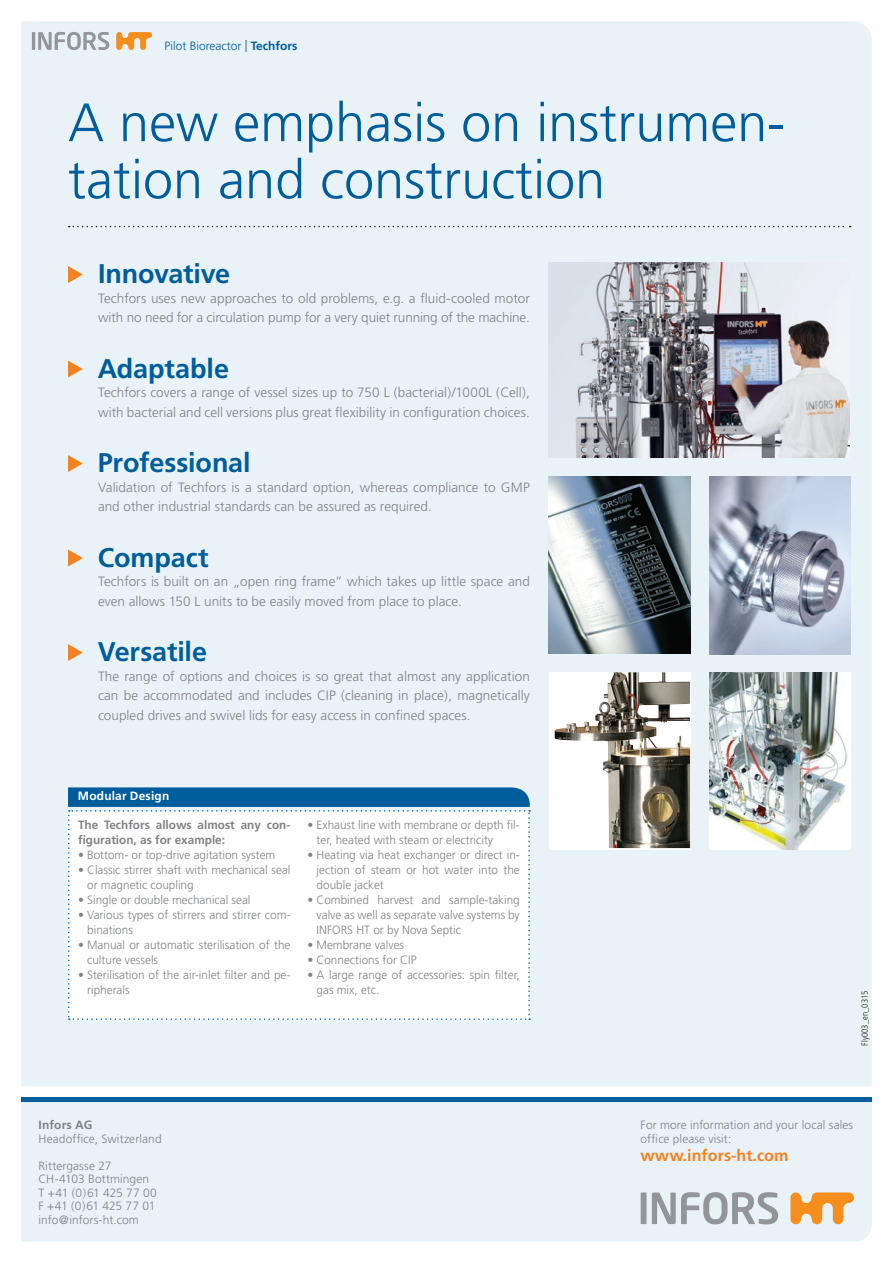
<style>
.page{position:relative;width:893px;height:1263px;background:#fff}
.page>*{position:absolute;margin:0;border:0;box-sizing:border-box;transform-origin:0 0}
.t1{font:300 54px/57px "Frutiger";color:#005d9c}
.t2{font:700 27px "Frutiger";letter-spacing:-.005em;color:#005d9c}
.t3{font:700 16.2px "Frutiger";color:#f58220}
.t4{font:300 13.5px/19.5px "Frutiger";color:#808285}
.t5{font:300 12px/15px "Frutiger";color:#808285}
.t6{font:700 12px/15px "Frutiger";color:#808285}
.t7{font:300 12px "Frutiger";color:#005d9c}
.t8{font:700 12px "Frutiger";letter-spacing:.015em;color:#fff}
.t9{font:300 condensed 8.85px "Frutiger";color:#231f20}
.s1{font-weight:700}
</style>
<div class="page">
<div style="left:21px;top:21px;width:851px;height:1065px;background:#e8f2f7"></div>
<hr style="left:32px;top:32px;width:3px;height:18px;background:#939598">
<svg style="left:38px;top:32px;width:71px;height:18px"></svg>
<svg style="left:116px;top:32px;width:36px;height:18px"></svg>
<svg style="left:69px;top:226px;width:782px;height:1px"></svg>
<svg style="left:68px;top:266px;width:15px;height:17px"></svg>
<svg style="left:68px;top:360px;width:15px;height:18px"></svg>
<svg style="left:68px;top:455px;width:15px;height:17px"></svg>
<svg style="left:68px;top:549px;width:15px;height:18px"></svg>
<svg style="left:68px;top:644px;width:15px;height:17px"></svg>
<div style="left:549px;top:672px;width:141px;height:177px;background:#fff"></div>
<img style="left:554px;top:672px;width:136px;height:176px">
<img style="left:709px;top:673px;width:141px;height:177px">
<img style="left:549px;top:477px;width:141px;height:177px">
<svg style="left:68px;top:787px;width:464px;height:233px"></svg>
<img style="left:709px;top:477px;width:141px;height:177px">
<img style="left:549px;top:263px;width:301px;height:195px">
<div style="left:21px;top:1102px;width:851px;height:140px;background:#e8f2f7"></div>
<hr style="left:21px;top:1098px;width:851px;height:4px;background:#005d9c">
<div style="left:641px;top:1192px;width:6px;height:32px;background:#939598"></div>
<svg style="left:652px;top:1192px;width:126px;height:32px;background:#bdc3c7"></svg>
<svg style="left:790px;top:1192px;width:64px;height:32px;background:#f0b16b"></svg>
<p class="t7" style="left:164px;top:39px;width:135px">Pilot Bioreactor | <span class="s1">Techfors</span></p>
<h1 class="t1" style="left:68px;top:95px;width:719px">A new emphasis on instrumen&shy;tation and construction</h1>
<h2 class="t2" style="left:98px;top:258px;width:134px">Innovative</h2>
<p class="t4" style="left:98px;top:288px;width:433px">Techfors uses new approaches to old problems, e.g. a fluid-cooled motor with no need for a circulation pump for a very quiet running of the machine.</p>
<h2 class="t2" style="left:98px;top:352px;width:133px">Adaptable</h2>
<p class="t4" style="left:98px;top:383px;width:433px">Techfors covers a range of vessel sizes up to 750 L (bacterial)/1000L (Cell), with bacterial and cell versions plus great flexibility in configuration choices.</p>
<h2 class="t2" style="left:98px;top:447px;width:154px">Professional</h2>
<p class="t4" style="left:98px;top:477px;width:433px">Validation of Techfors is a standard option, whereas compliance to GMP and other industrial standards can be assured as required.</p>
<h2 class="t2" style="left:98px;top:541px;width:112px">Compact</h2>
<p class="t4" style="left:98px;top:572px;width:433px">Techfors is built on an „open ring frame” which takes up little space and even allows 150 L units to be easily moved from place to place.</p>
<h2 class="t2" style="left:98px;top:636px;width:111px">Versatile</h2>
<p class="t4" style="left:98px;top:666px;width:433px;text-align:justify">The range of options and choices is so great that almost any application can be accommodated and includes CIP (cleaning in place), magnetically coupled drives and swivel lids for easy access in confined spaces.</p>
<p class="t8" style="left:78px;top:789px;width:93px">Modular Design</p>
<p class="t6" style="left:78px;top:817px;width:214px">The Techfors allows almost any con&shy;figuration, as for example:</p>
<p class="t5" style="left:78px;top:848px;width:199px">• Bottom- or top-drive agitation system</p>
<p class="t5" style="left:87px;top:863px;width:205px;text-indent:-9px">• Classic stirrer shaft with mechanical seal or magnetic coupling</p>
<p class="t5" style="left:78px;top:893px;width:174px">• Single or double mechanical seal</p>
<p class="t5" style="left:87px;top:908px;width:205px;text-indent:-9px">• Various types of stirrers and stirrer com&shy;binations</p>
<p class="t5" style="left:87px;top:938px;width:205px;text-indent:-9px">• Manual or automatic sterilisation of the culture vessels</p>
<p class="t5" style="left:87px;top:968px;width:205px;text-indent:-9px">• Sterilisation of the air-inlet filter and pe&shy;ripherals</p>
<p class="t5" style="left:317px;top:818px;width:205px;text-indent:-9px">• Exhaust line with membrane or depth fil&shy;ter, heated with steam or electricity</p>
<p class="t5" style="left:317px;top:848px;width:205px;text-align:justify;text-indent:-9px">• Heating via heat exchanger or direct in&shy;jection of steam or hot water into the double jacket</p>
<p class="t5" style="left:317px;top:893px;width:205px;text-align:justify;text-indent:-9px">• Combined harvest and sample-taking valve as well as separate valve systems by INFORS HT or by Nova Septic</p>
<p class="t5" style="left:307px;top:938px;width:98px">• Membrane valves</p>
<p class="t5" style="left:307px;top:953px;width:111px">• Connections for CIP</p>
<p class="t5" style="left:317px;top:968px;width:205px;text-indent:-9px">• A large range of accessories: spin filter, gas mix, etc.</p>
<p class="t9" style="left:860px;top:1046px;width:56px;rotate:-90deg">Fly003_en_0315</p>
<p class="t6" style="left:38px;top:1117px;width:56px">Infors AG</p>
<p class="t5" style="left:38px;top:1131px;width:125px">Headoffice, Switzerland</p>
<p class="t5" style="left:38px;top:1159px;width:120px;line-height:13.5px">Rittergasse 27<br>CH-4103 Bottmingen<br>T +41 (0)61 425 77 00<br>F +41 (0)61 425 77 01 info@infors-ht.com</p>
<p class="t5" style="left:641px;top:1118px;width:214px;line-height:14.2px">For more information and your local sales office please visit:</p>
<h3 class="t3" style="left:641px;top:1146px;width:149px">www.infors-ht.com</h3>
</div>
